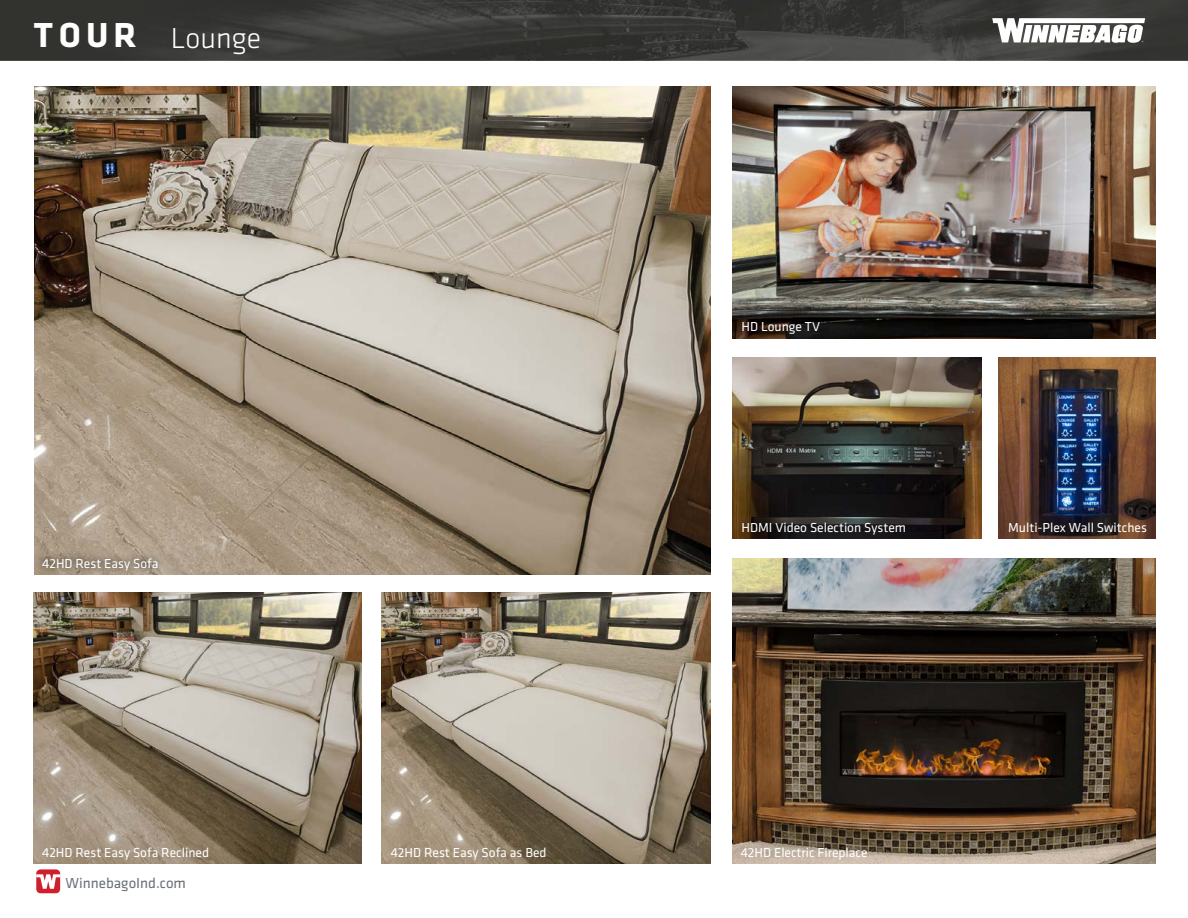
<style>
.page{position:relative;width:1188px;height:918px;background:#fff}
.page>*{position:absolute;margin:0;border:0;box-sizing:border-box;transform-origin:0 0}
.t1{font:300 30px "Klavika";color:#fff}
.t2{font:15px "Klavika Basic";color:#6a7076}
.t3{font:13.5px "Klavika Basic";color:#fff}
.s1{font-weight:700;font-size:36px}
</style>
<div class="page">
<svg style="left:36px;top:873px;width:25px;height:21px"></svg>
<div style="left:36px;top:869px;width:24px;height:24px;background:#d0202e;border-radius:4px"></div>
<svg style="left:36px;top:874px;width:24px;height:15px"></svg>
<svg style="left:0;top:0;width:1188px;height:60px;background:#393a37"></svg>
<svg style="left:992px;top:18px;width:153px;height:25px"></svg>
<img style="left:733px;top:358px;width:249px;height:181px">
<img style="left:732px;top:86px;width:423px;height:252px">
<img style="left:999px;top:358px;width:156px;height:181px">
<img style="left:34px;top:593px;width:328px;height:271px">
<img style="left:382px;top:593px;width:328px;height:271px">
<img style="left:34px;top:86px;width:676px;height:489px">
<div style="left:34px;top:550px;width:132px;height:28px;background:#000;opacity:.75"></div>
<img style="left:732px;top:558px;width:423px;height:306px">
<h1 class="t1" style="left:34px;top:20px;width:229px"><span class="s1">T OUR</span> Lounge</h1>
<p class="t3" style="left:42px;top:555px;width:118px">42HD Rest Easy Sofa</p>
<p class="t3" style="left:42px;top:844px;width:168px">42HD Rest Easy Sofa Reclined</p>
<p class="t3" style="left:391px;top:844px;width:157px">42HD Rest Easy Sofa as Bed</p>
<p class="t2" style="left:66px;top:873px;width:122px">WinnebagoInd.com</p>
<p class="t3" style="left:742px;top:318px;width:80px">HD Lounge TV</p>
<p class="t3" style="left:742px;top:519px;width:166px">HDMI Video Selection System</p>
<p class="t3" style="left:1008px;top:519px;width:140px">Multi-Plex Wall Switches</p>
<p class="t3" style="left:741px;top:844px;width:128px">42HD Electric Fireplace</p>
</div>
